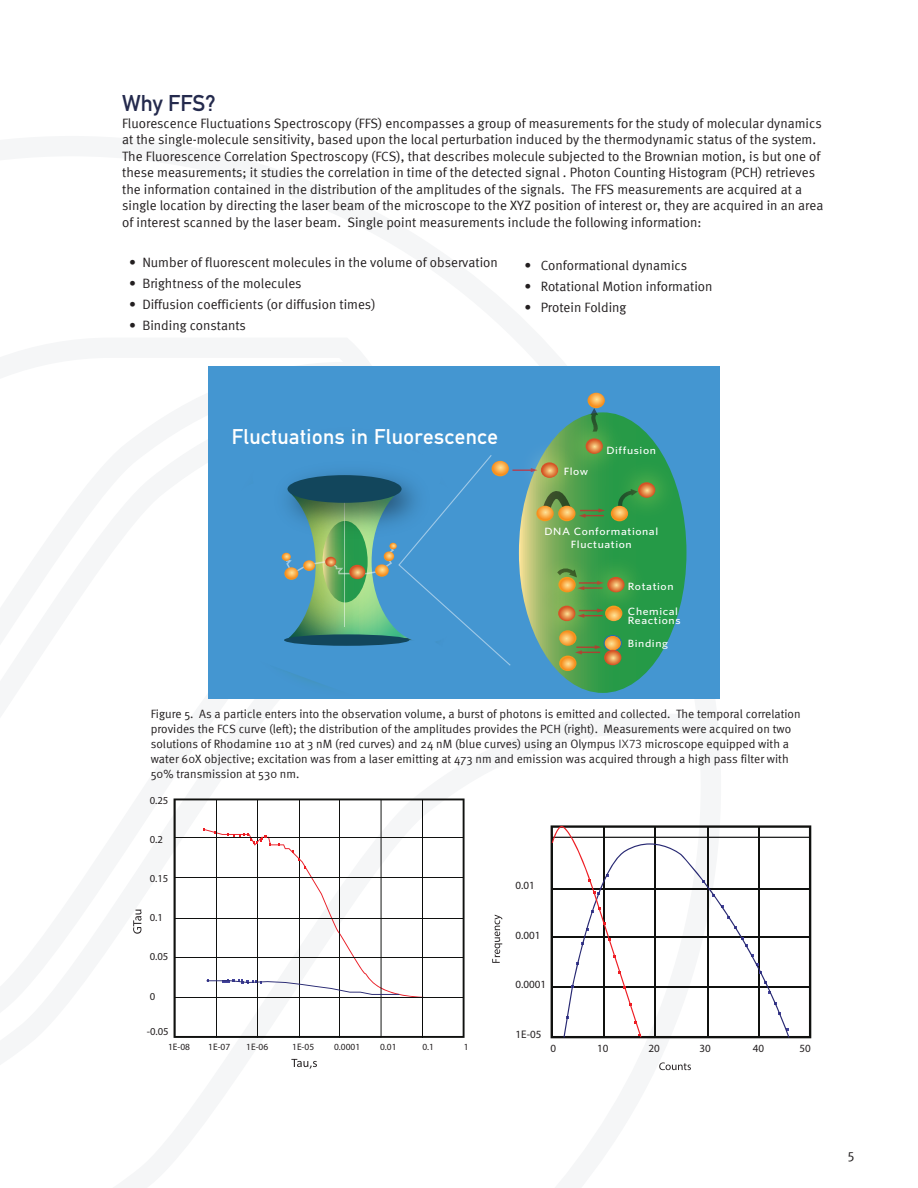
<style>
.page{position:relative;width:918px;height:1188px;background:#fff}
.page>*{position:absolute;margin:0;border:0;box-sizing:border-box;transform-origin:0 0}
.t1{font:22.5px "DIN Mittelschrift Std";color:#242a4d}
.t2{font:21px "DIN Mittelschrift Std";letter-spacing:.025em;color:#fff}
.t3{font:13.5px/16.5px "Meta Normal";color:#231f20}
.t4{font:12px/15px "Meta Normal";color:#231f20}
.t5{font:11.1px "Myriad Pro";color:#231f20}
.t6{font:10.65px "Myriad Pro";color:#231f20}
.t7{font:500 10.5px/12.6px "Whitney";letter-spacing:.05em;color:#fff;text-align:center;scale:1.12 1}
.t8{font:9.45px "Myriad Pro";color:#231f20}
.s1{font-family:"Whitney"}
</style>
<div class="page">
<svg style="left:551px;top:825px;width:260px;height:213px"></svg>
<svg style="left:133px;top:910px;width:8px;height:24px"></svg>
<svg style="left:174px;top:799px;width:291px;height:239px"></svg>
<hr style="left:422px;top:799px;width:1px;height:239px;background:#090a09">
<svg style="left:203px;top:829px;width:221px;height:169px"></svg>
<svg style="left:563px;top:843px;width:227px;height:195px"></svg>
<svg style="left:552px;top:826px;width:89px;height:211px"></svg>
<svg style="left:492px;top:915px;width:11px;height:48px"></svg>
<svg style="left:659px;top:1062px;width:32px;height:8px"></svg>
<svg style="left:291px;top:1059px;width:26px;height:10px"></svg>
<div style="left:208px;top:366px;width:511px;height:333px;background:#4496d1"></div>
<svg style="left:655px;top:443px;width:31px;height:219px"></svg>
<img style="left:655px;top:450px;width:31px;height:80px">
<svg style="left:281px;top:393px;width:374px;height:300px"></svg>
<div style="left:284px;top:634px;width:125px;height:12px;background:#12465c;border-radius:50%"></div>
<h1 class="t1" style="left:122px;top:90px;width:95px">Why FFS?</h1>
<p class="t3" style="left:122px;top:115px;width:703px">Fluorescence Fluctuations Spectroscopy (FFS) encompasses a group of measurements for the study of molecular dynamics at the single-molecule sensitivity, based upon the local perturbation induced by the thermodynamic status of the system.<br>The Fluorescence Correlation Spectroscopy (FCS), that describes molecule subjected to the Brownian motion, is but one of these measurements; it studies the correlation in time of the detected signal . Photon Counting Histogram (PCH) retrieves the information contained in the distribution of the amplitudes of the signals. The FFS measurements are acquired at a single location by directing the laser beam of the microscope to the XYZ position of interest or, they are acquired in an area of interest scanned by the laser beam. Single point measurements include the following information:</p>
<p class="t3" style="left:129px;top:254px;width:370px">• Number of fluorescent molecules in the volume of observation</p>
<p class="t3" style="left:129px;top:275px;width:174px">• Brightness of the molecules</p>
<p class="t3" style="left:129px;top:296px;width:248px">• Diffusion coefficients (or diffusion times)</p>
<p class="t3" style="left:129px;top:317px;width:118px">• Binding constants</p>
<p class="t3" style="left:524px;top:256px;width:164px">• Conformational dynamics</p>
<p class="t3" style="left:524px;top:277px;width:190px">• Rotational Motion information</p>
<p class="t3" style="left:524px;top:299px;width:103px">• Protein Folding</p>
<h2 class="t2" style="left:232px;top:424px;width:268px">Fluctuations in Fluorescence</h2>
<p class="t7" style="left:564px;top:465px;width:23px">Flow</p>
<p class="t7" style="left:606px;top:443px;width:46px">Diffusion</p>
<p class="t7" style="left:544px;top:525px;width:103px">DNA Conformational<br>Fluctuation</p>
<p class="t7" style="left:628px;top:580px;width:42px">Rotation</p>
<p class="t7" style="left:628px;top:607px;width:48px;line-height:9.1px;text-align:left">Chemical<br>Reactions</p>
<p class="t7" style="left:628px;top:636px;width:37px">Binding</p>
<p class="t4" style="left:151px;top:706px;width:651px">Figure 5. As a particle enters into the observation volume, a burst of photons is emitted and collected. The temporal correlation provides the FCS curve (left); the distribution of the amplitudes provides the PCH (right). Measurements were acquired on two solutions of Rhodamine 110 at 3 nM (red curves) and 24 nM (blue curves) using an Olympus <span class="s1">IX73</span> microscope equipped with a water 60X objective; excitation was from a laser emitting at 473 nm and emission was acquired through a high pass filter with 50% transmission at 530 nm.</p>
<p class="t6" style="left:150px;top:794px;width:20px">0.25</p>
<p class="t6" style="left:150px;top:833px;width:15px">0.2</p>
<p class="t6" style="left:150px;top:872px;width:20px">0.15</p>
<p class="t6" style="left:150px;top:911px;width:15px">0.1</p>
<p class="t6" style="left:150px;top:950px;width:20px">0.05</p>
<p class="t6" style="left:150px;top:990px;width:7px">0</p>
<p class="t6" style="left:147px;top:1025px;width:23px">-0.05</p>
<p class="t8" style="left:168px;top:1041px;width:23px">1E-08</p>
<p class="t8" style="left:208px;top:1041px;width:23px">1E-07</p>
<p class="t8" style="left:246px;top:1041px;width:23px">1E-06</p>
<p class="t8" style="left:292px;top:1041px;width:23px">1E-05</p>
<p class="t8" style="left:334px;top:1041px;width:28px">0.0001</p>
<p class="t8" style="left:380px;top:1041px;width:18px">0.01</p>
<p class="t8" style="left:422px;top:1041px;width:13px">0.1</p>
<p class="t8" style="left:464px;top:1041px;width:6px">1</p>
<p class="t5" style="left:516px;top:878px;width:21px">0.01</p>
<p class="t5" style="left:516px;top:928px;width:26px">0.001</p>
<p class="t5" style="left:516px;top:978px;width:32px">0.0001</p>
<p class="t5" style="left:516px;top:1027px;width:27px">1E-05</p>
<p class="t5" style="left:551px;top:1041px;width:7px">0</p>
<p class="t5" style="left:597px;top:1041px;width:13px">10</p>
<p class="t5" style="left:648px;top:1041px;width:13px">20</p>
<p class="t5" style="left:700px;top:1041px;width:13px">30</p>
<p class="t5" style="left:753px;top:1041px;width:13px">40</p>
<p class="t5" style="left:799px;top:1041px;width:13px">50</p>
<p class="t3" style="left:848px;top:1146px;width:8px">5</p>
</div>
